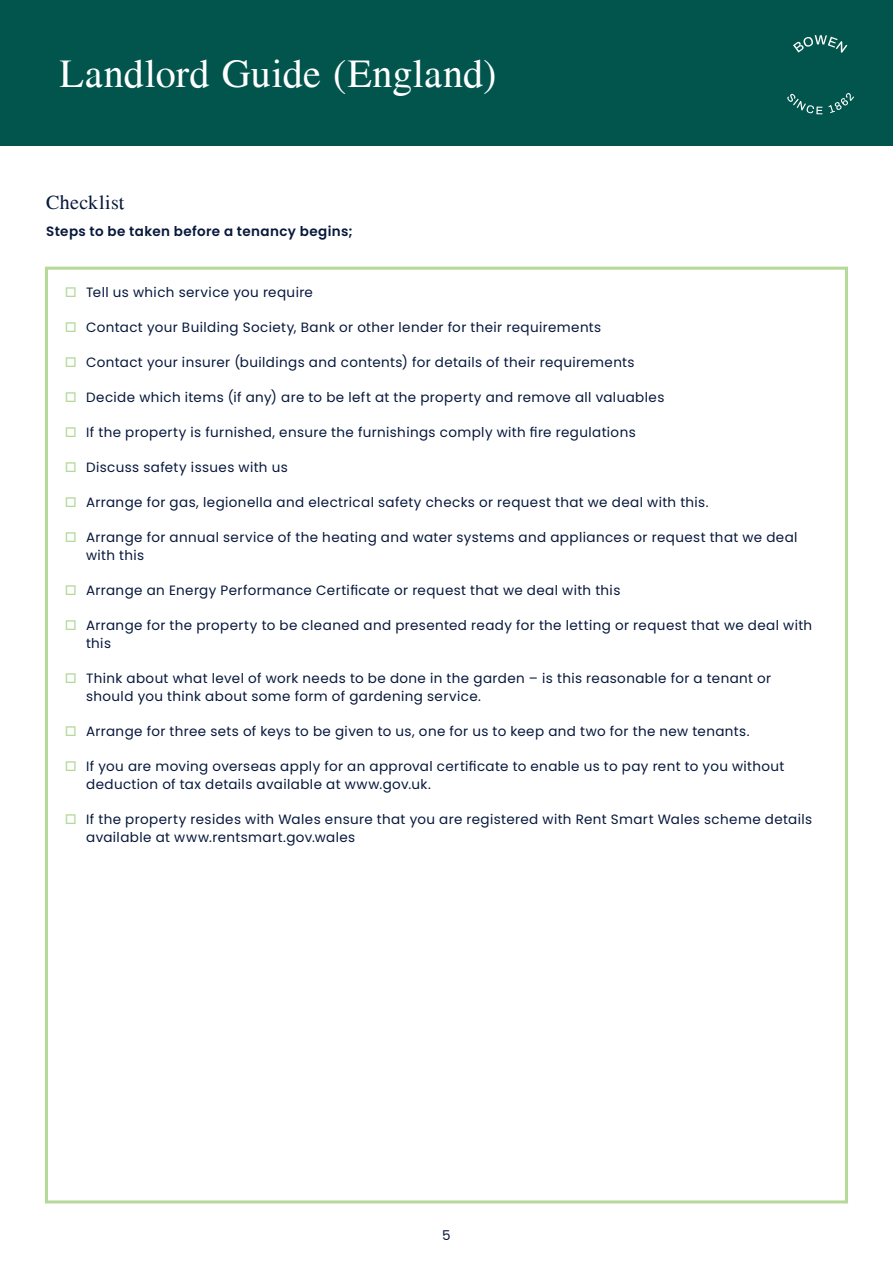
<style>
.page{position:relative;width:893px;height:1263px;background:#fff}
.page>*{position:absolute;margin:0;border:0;box-sizing:border-box;transform-origin:0 0}
.t1{font:36px "Jomolhari";letter-spacing:.005em;color:#fff}
.t2{font:18px "Jomolhari";letter-spacing:.015em;color:#07183c}
.t3{font:13.5px/18px "Poppins";letter-spacing:.03em;color:#07183c}
.t4{font:600 13.5px "Poppins";letter-spacing:.03em;color:#07183c}
.s1{color:#b4d999}
</style>
<div class="page">
<div style="left:0;top:0;width:893px;height:146px;background:#01554c"></div>
<svg style="left:787px;top:93px;width:67px;height:21px"></svg>
<svg style="left:793px;top:35px;width:54px;height:18px"></svg>
<p class="t1" style="left:60px;top:53px;width:438px">Landlord Guide (England)</p>
<p class="t2" style="left:46px;top:192px;width:80px">Checklist</p>
<p class="t4" style="left:46px;top:223px;width:308px">Steps to be taken before a tenancy begins;</p>
<p class="t3" style="left:65px;top:283px;width:250px"><span class="s1">□</span> Tell us which service you require</p>
<p class="t3" style="left:65px;top:318px;width:538px"><span class="s1">□</span> Contact your Building Society, Bank or other lender for their requirements</p>
<p class="t3" style="left:65px;top:353px;width:571px"><span class="s1">□</span> Contact your insurer (buildings and contents) for details of their requirements</p>
<p class="t3" style="left:65px;top:388px;width:601px"><span class="s1">□</span> Decide which items (if any) are to be left at the property and remove all valuables</p>
<p class="t3" style="left:65px;top:423px;width:572px"><span class="s1">□</span> If the property is furnished, ensure the furnishings comply with fire regulations</p>
<p class="t3" style="left:65px;top:458px;width:224px"><span class="s1">□</span> Discuss safety issues with us</p>
<p class="t3" style="left:65px;top:493px;width:645px"><span class="s1">□</span> Arrange for gas, legionella and electrical safety checks or request that we deal with this.</p>
<p class="t3" style="left:86px;top:528px;width:713px;text-indent:-21px"><span class="s1">□</span> Arrange for annual service of the heating and water systems and appliances or request that we deal with this</p>
<p class="t3" style="left:65px;top:581px;width:557px"><span class="s1">□</span> Arrange an Energy Performance Certificate or request that we deal with this</p>
<p class="t3" style="left:86px;top:616px;width:728px;text-indent:-21px"><span class="s1">□</span> Arrange for the property to be cleaned and presented ready for the letting or request that we deal with this</p>
<p class="t3" style="left:86px;top:669px;width:687px;text-indent:-21px"><span class="s1">□</span> Think about what level of work needs to be done in the garden – is this reasonable for a tenant or should you think about some form of gardening service.</p>
<p class="t3" style="left:65px;top:722px;width:686px"><span class="s1">□</span> Arrange for three sets of keys to be given to us, one for us to keep and two for the new tenants.</p>
<p class="t3" style="left:86px;top:757px;width:700px;text-indent:-21px"><span class="s1">□</span> If you are moving overseas apply for an approval certificate to enable us to pay rent to you without deduction of tax details available at www.gov.uk.</p>
<p class="t3" style="left:86px;top:810px;width:727px;text-indent:-21px"><span class="s1">□</span> If the property resides with Wales ensure that you are registered with Rent Smart Wales scheme details available at www.rentsmart.gov.wales</p>
<p class="t3" style="left:442px;top:1227px;width:10px">5</p>
</div>
